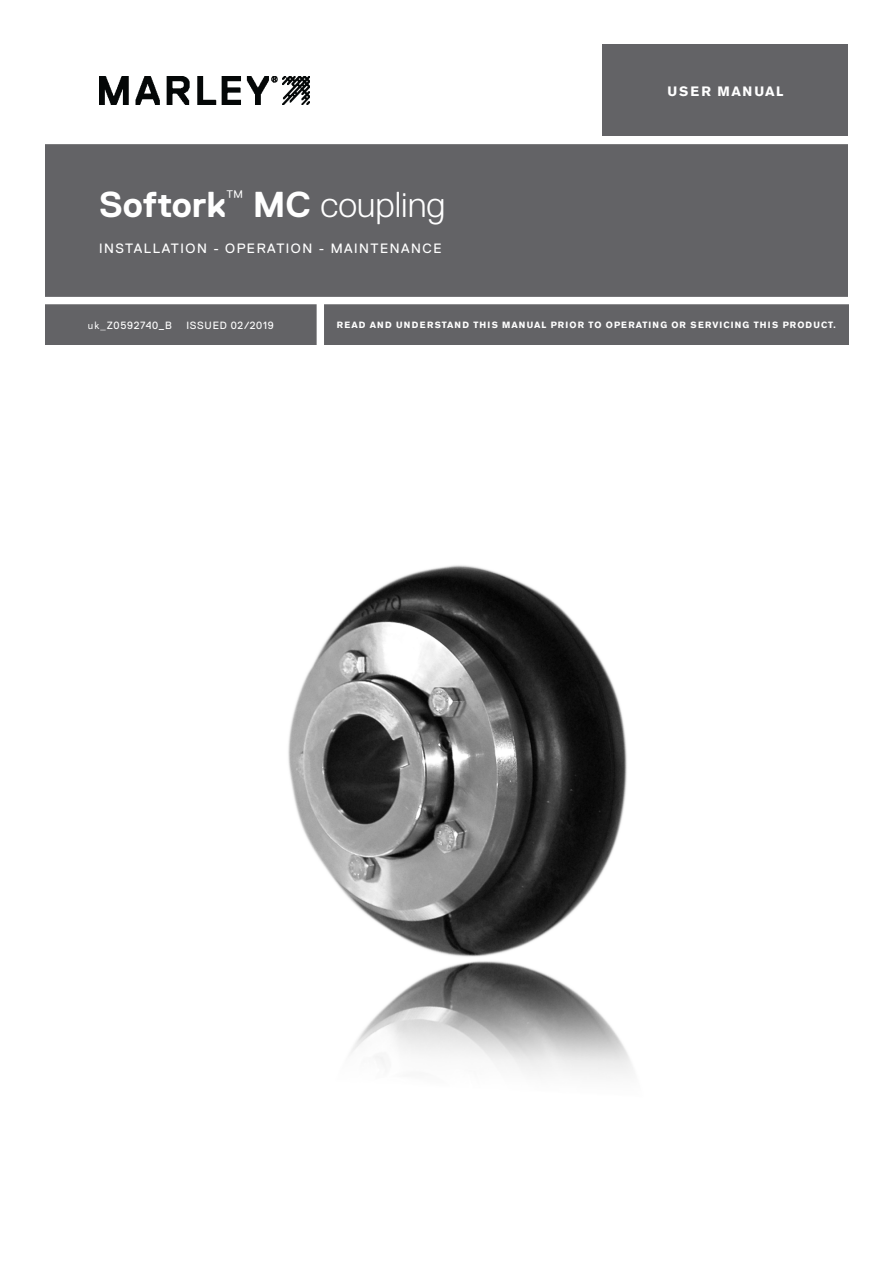
<style>
.page{position:relative;width:893px;height:1263px;background:#fff}
.page>*{position:absolute;margin:0;border:0;box-sizing:border-box;transform-origin:0 0}
.Front_Cover_MANUAL_N{font:700 36px "Replica Std";color:#fff}
.Front_Cover_MANUAL_S{font:13.5px "Replica Std";letter-spacing:.11em;color:#fff}
.Front_Cover_Corner_T{font:700 13.5px "Akzidenz Grotesk BE";letter-spacing:.12em;color:#fff}
.Front_Cover_FORM_NO{font:10.5px "Replica Std";letter-spacing:.07em;color:#fff}
.Front_Cover_READ_AND{font:700 9px "Akzidenz Grotesk BE";letter-spacing:.11em;color:#fff}
.s1{font-weight:300}
.s2{font-family:"Akzidenz Grotesk BE"}
.s3{font-family:"Akzidenz Grotesk BE";font-weight:700}
</style>
<div class="page">
<div style="left:45px;top:140px;width:803px;height:161px;background:#636366"></div>
<div style="left:45px;top:300px;width:804px;height:44px;background:#636366"></div>
<div style="left:0;top:297px;width:893px;height:7px;background:#fff"></div>
<div style="left:317px;top:299px;width:7px;height:52px;background:#fff"></div>
<div style="left:603px;top:45px;width:245px;height:91px;background:#636366"></div>
<div style="left:0;top:137px;width:893px;height:7px;background:#fff"></div>
<img style="left:99px;top:77px;width:210px;height:27px">
<img style="left:288px;top:565px;width:345px;height:510px">
<p class="Front_Cover_MANUAL_N" style="left:99px;top:184px;width:348px">Softork<sup>™</sup> MC <span class="s1">coupling</span></p>
<p class="Front_Cover_MANUAL_S" style="left:99px;top:240px;width:344px">INSTALLATION - OPERATION - MAINTENANCE</p>
<p class="Front_Cover_Corner_T" style="left:668px;top:83px;width:117px">USER MANUAL</p>
<p class="Front_Cover_FORM_NO" style="left:88px;top:319px;width:86px"><span class="s2">uk</span><span class="s3">_</span>Z0592740_B</p>
<p class="Front_Cover_FORM_NO" style="left:186px;top:319px;width:89px">ISSUED 02/2019</p>
<p class="Front_Cover_READ_AND" style="left:337px;top:320px;width:500px">READ AND UNDERSTAND THIS MANUAL PRIOR TO OPERATING OR SERVICING THIS PRODUCT.</p>
</div>
